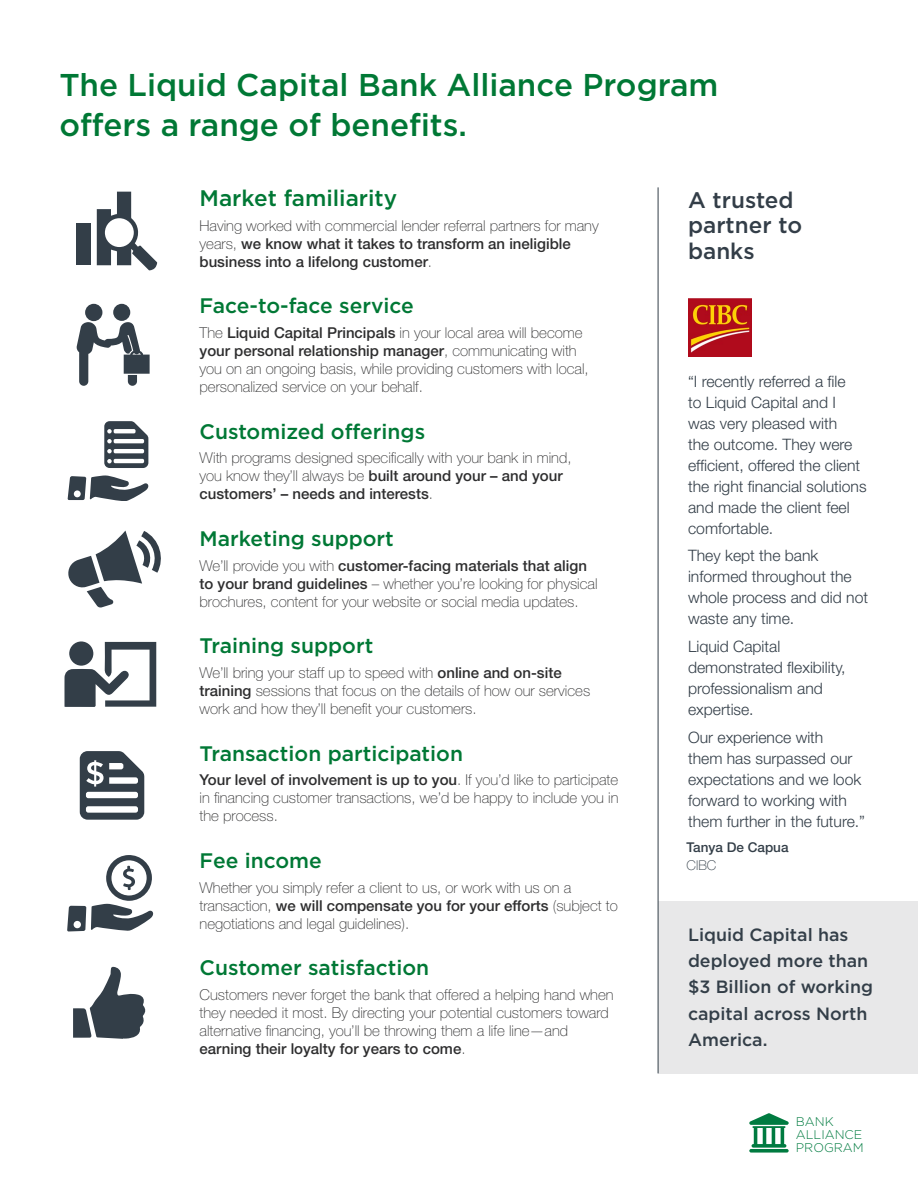
<style>
.page{position:relative;width:918px;height:1188px;background:#fff}
.page>*{position:absolute;margin:0;border:0;box-sizing:border-box;transform-origin:0 0}
.t1{font:500 31.5px/40.5px "Gotham HTF";color:#007835}
.t2{font:500 22.5px/25.5px "Gotham HTF";color:#333e48}
.t3{font:500 22.5px "Gotham HTF";color:#007835}
.t4{font:500 21px "Gotham HTF";color:#007835}
.t5{font:500 17.85px/26.1px "Gotham HTF";color:#333e48}
.t6{font:300 15.75px/21px "Helvetica Neue LT Std";color:#333e48}
.t7{font:100 15px/18px "Helvetica Neue LT Std";color:#2e2e2f}
.t8{font:500 15px/18px "Helvetica Neue LT Std";color:#2e2e2f}
.t9{font:500 13.5px "Helvetica Neue LT Std";color:#333e48}
.t10{font:100 13.5px "Helvetica Neue LT Std";color:#333e48}
.t11{font:300 12.6px/12.9px "Gotham HTF";color:#007b40}
.s1{font-weight:100}
.s2{font-weight:500}
</style>
<div class="page">
<div style="left:658px;top:901px;width:260px;height:172px;background:#e8e8e9"></div>
<svg style="left:97px;top:192px;width:60px;height:78px"></svg>
<div style="left:77px;top:224px;width:14px;height:41px;background:#333e48"></div>
<div style="left:85px;top:304px;width:17px;height:17px;background:#333e48;border-radius:50%"></div>
<div style="left:113px;top:304px;width:17px;height:17px;background:#333e48;border-radius:50%"></div>
<svg style="left:68px;top:475px;width:80px;height:26px"></svg>
<svg style="left:104px;top:421px;width:44px;height:47px"></svg>
<svg style="left:68px;top:531px;width:93px;height:77px"></svg>
<svg style="left:64px;top:642px;width:92px;height:65px"></svg>
<div style="left:69px;top:641px;width:24px;height:25px;background:#333e48;border-radius:50%"></div>
<svg style="left:80px;top:751px;width:64px;height:69px"></svg>
<svg style="left:73px;top:967px;width:73px;height:72px"></svg>
<img style="left:688px;top:298px;width:64px;height:58px">
<hr style="left:658px;top:187px;width:1px;height:886px;background:#333e48">
<svg style="left:67px;top:855px;width:87px;height:76px"></svg>
<svg style="left:76px;top:322px;width:74px;height:64px"></svg>
<svg style="left:749px;top:1149px;width:40px;height:4px"></svg>
<svg style="left:749px;top:1113px;width:40px;height:35px"></svg>
<h1 class="t1" style="left:59px;top:64px;width:661px">The Liquid Capital Bank Alliance Program offers a range of benefits.</h1>
<h2 class="t3" style="left:200px;top:185px;width:199px">Market familiarity</h2>
<p class="t8" style="left:200px;top:216px;width:401px"><span class="s1">Having worked with commercial lender referral partners for many years,</span> we know what it takes to transform an ineligible business into a lifelong customer<span class="s1">.</span></p>
<h3 class="t4" style="left:200px;top:294px;width:216px">Face-to-face service</h3>
<p class="t7" style="left:200px;top:324px;width:391px">The <span class="s2">Liquid Capital Principals</span> in your local area will become <span class="s2">your personal relationship manager</span>, communicating with you on an ongoing basis, while providing customers with local, personalized service on your behalf.</p>
<h3 class="t4" style="left:200px;top:419px;width:227px">Customized offerings</h3>
<p class="t7" style="left:200px;top:449px;width:374px">With programs designed specifically with your bank in mind, you know they’ll always be <span class="s2">built around your – and your customers’ – needs and interests</span>.</p>
<h3 class="t4" style="left:200px;top:527px;width:196px">Marketing support</h3>
<p class="t7" style="left:200px;top:556px;width:400px">We’ll provide you with <span class="s2">customer-facing materials that align to your brand guidelines</span> – whether you’re looking for physical brochures, content for your website or social media updates.</p>
<h3 class="t4" style="left:200px;top:634px;width:175px">Training support</h3>
<p class="t7" style="left:200px;top:664px;width:392px">We’ll bring your staff up to speed with <span class="s2">online and on-site training</span> sessions that focus on the details of how our services work and how they’ll benefit your customers.</p>
<h3 class="t4" style="left:200px;top:741px;width:265px">Transaction participation</h3>
<p class="t7" style="left:200px;top:771px;width:420px;text-align:justify"><span class="s2">Your level of involvement is up to you</span>. If you’d like to participate in financing customer transactions, we’d be happy to include you in the process.</p>
<h3 class="t4" style="left:200px;top:849px;width:124px">Fee income</h3>
<p class="t7" style="left:200px;top:878px;width:420px">Whether you simply refer a client to us, or work with us on a transaction, <span class="s2">we will compensate you for your efforts</span> (subject to negotiations and legal guidelines).</p>
<h3 class="t4" style="left:200px;top:956px;width:231px">Customer satisfaction</h3>
<p class="t7" style="left:200px;top:986px;width:416px">Customers never forget the bank that offered a helping hand when they needed it most. By directing your potential customers toward alternative financing, you’ll be throwing them a life line—and <span class="s2">earning their loyalty for years to come</span>.</p>
<h2 class="t2" style="left:688px;top:186px;width:116px">A trusted partner to banks</h2>
<p class="t6" style="left:688px;top:370px;width:180px">“I recently referred a file<br>to Liquid Capital and I was very pleased with<br>the outcome. They were efficient, offered the client the right financial solutions and made the client feel comfortable.</p>
<p class="t6" style="left:688px;top:545px;width:182px">They kept the bank informed throughout the whole process and did not waste any time.</p>
<p class="t6" style="left:688px;top:636px;width:159px">Liquid Capital demonstrated flexibility, professionalism and expertise.</p>
<p class="t6" style="left:688px;top:726px;width:179px">Our experience with<br>them has surpassed our expectations and we look forward to working with them further in the future.”</p>
<p class="t9" style="left:687px;top:839px;width:103px">Tanya De Capua</p>
<p class="t10" style="left:687px;top:858px;width:31px">CIBC</p>
<p class="t5" style="left:688px;top:921px;width:186px">Liquid Capital has deployed more than $3 Billion of working capital across North<br>America.</p>
<p class="t11" style="left:796px;top:1115px;width:69px">BANK<br>ALLIANCE<br>PROGRAM</p>
</div>
